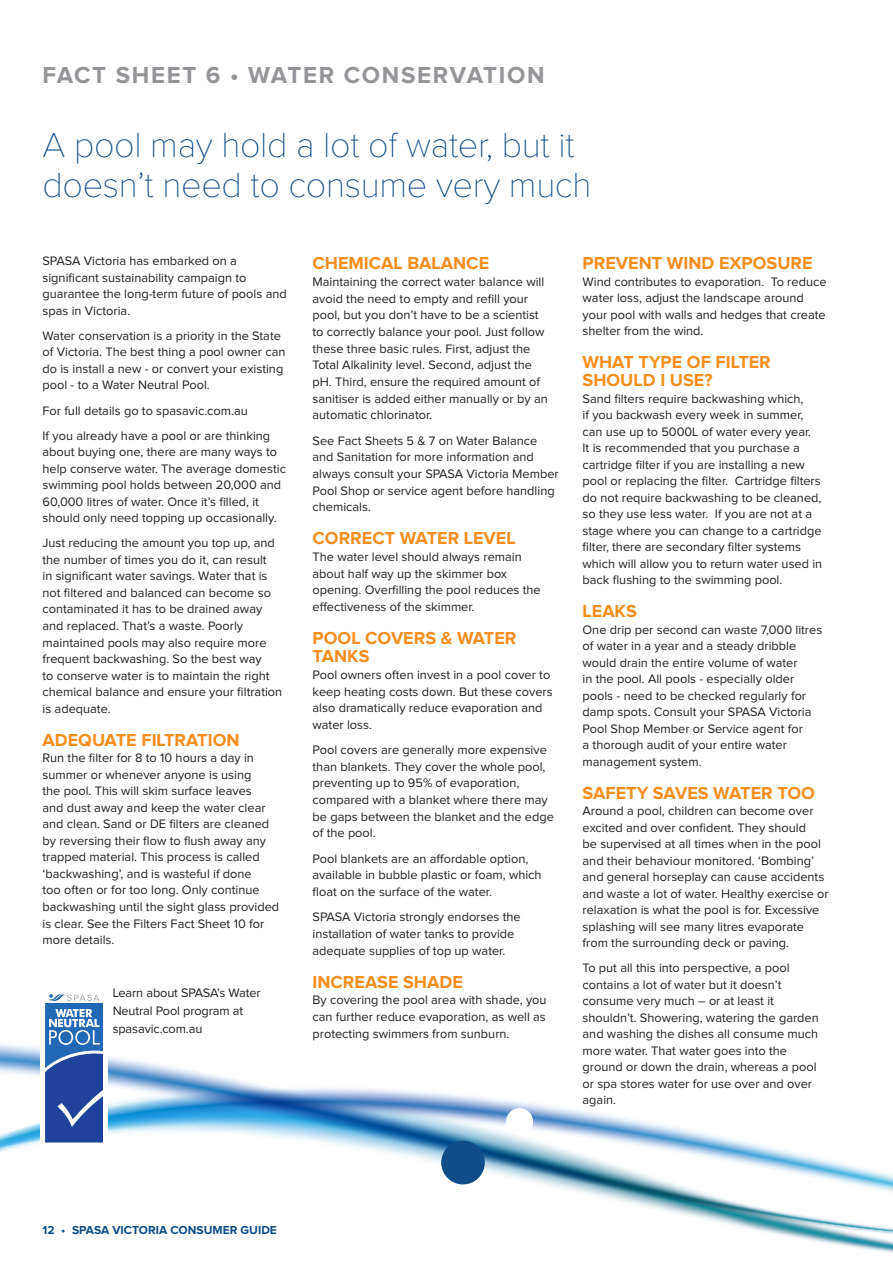
<style>
.page{position:relative;width:893px;height:1263px;background:#fff}
.page>*{position:absolute;margin:0;border:0;box-sizing:border-box;transform-origin:0 0}
.FS_Heading_Small{font:100 36px/40.5px "Proxima Nova T";letter-spacing:-.01em;color:#0e4d88}
.FS_title_text{font:700 24px "Proxima Nova";letter-spacing:.07em;color:#939598}
.subhead2{font:700 18px/18.1px "Proxima Nova";color:#f68e1e}
.body{font:12.75px/16.5px "Proxima Nova";color:#231f20}
.t1{font:700 12px "Proxima Nova";color:#0e4d88}
</style>
<div class="page">
<svg style="left:0;top:1044px;width:893px;height:209px"></svg>
<div style="left:506px;top:1108px;width:27px;height:27px;background:#fff;border-radius:50%"></div>
<div style="left:441px;top:1141px;width:44px;height:43px;background:#0e4d88;border-radius:50%"></div>
<div style="left:40px;top:984px;width:68px;height:165px;background:#fff"></div>
<svg style="left:45px;top:994px;width:58px;height:148px;background:#4870b4"></svg>
<p class="FS_title_text" style="left:43px;top:64px;width:504px">FACT SHEET 6 • WATER CONSERVATION</p>
<p class="FS_Heading_Small" style="left:43px;top:122px;width:550px">A pool may hold a lot of water, but it doesn’t need to consume very much</p>
<p class="body" style="left:43px;top:253px;width:246px">SPASA Victoria has embarked on a significant sustainability campaign to guarantee the long-term future of pools and spas in Victoria.</p>
<p class="body" style="left:43px;top:328px;width:245px">Water conservation is a priority in the State of Victoria. The best thing a pool owner can do is install a new - or convert your existing pool - to a Water Neutral Pool.</p>
<p class="body" style="left:43px;top:403px;width:207px">For full details go to spasavic.com.au</p>
<p class="body" style="left:43px;top:428px;width:245px">If you already have a pool or are thinking about buying one, there are many ways to help conserve water. The average domestic swimming pool holds between 20,000 and 60,000 litres of water. Once it’s filled, it should only need topping up occasionally.</p>
<p class="body" style="left:43px;top:535px;width:241px">Just reducing the amount you top up, and the number of times you do it, can result<br>in significant water savings. Water that is not filtered and balanced can become so contaminated it has to be drained away and replaced. That’s a waste. Poorly maintained pools may also require more frequent backwashing. So the best way<br>to conserve water is to maintain the right chemical balance and ensure your filtration is adequate.</p>
<p class="subhead2" style="left:43px;top:731px;width:199px">ADEQUATE FILTRATION</p>
<p class="body" style="left:43px;top:750px;width:238px">Run the filter for 8 to 10 hours a day in summer or whenever anyone is using<br>the pool. This will skim surface leaves<br>and dust away and keep the water clear and clean. Sand or DE filters are cleaned by reversing their flow to flush away any trapped material. This process is called ‘backwashing’, and is wasteful if done<br>too often or for too long. Only continue backwashing until the sight glass provided is clear. See the Filters Fact Sheet 10 for more details.</p>
<p class="body" style="left:113px;top:984px;width:149px;line-height:18px">Learn about SPASA’s Water<br>Neutral Pool program at spasavic.com.au</p>
<p class="subhead2" style="left:313px;top:255px;width:178px">CHEMICAL BALANCE</p>
<p class="body" style="left:313px;top:274px;width:237px">Maintaining the correct water balance will avoid the need to empty and refill your pool, but you don’t have to be a scientist to correctly balance your pool. Just follow these three basic rules. First, adjust the Total Alkalinity level. Second, adjust the pH. Third, ensure the required amount of sanitiser is added either manually or by an automatic chlorinator.</p>
<p class="body" style="left:313px;top:433px;width:248px">See Fact Sheets 5 &amp; 7 on Water Balance and Sanitation for more information and always consult your SPASA Victoria Member Pool Shop or service agent before handling chemicals.</p>
<p class="subhead2" style="left:313px;top:530px;width:205px">CORRECT WATER LEVEL</p>
<p class="body" style="left:313px;top:549px;width:230px">The water level should always remain about half way up the skimmer box opening. Overfilling the pool reduces the effectiveness of the skimmer.</p>
<p class="subhead2" style="left:313px;top:630px;width:205px">POOL COVERS &amp; WATER<br>TANKS</p>
<p class="body" style="left:313px;top:667px;width:242px">Pool owners often invest in a pool cover to keep heating costs down. But these covers also dramatically reduce evaporation and water loss.</p>
<p class="body" style="left:313px;top:742px;width:243px">Pool covers are generally more expensive than blankets. They cover the whole pool, preventing up to 95% of evaporation, compared with a blanket where there may be gaps between the blanket and the edge of the pool.</p>
<p class="body" style="left:313px;top:851px;width:231px">Pool blankets are an affordable option, available in bubble plastic or foam, which float on the surface of the water.</p>
<p class="body" style="left:313px;top:909px;width:210px">SPASA Victoria strongly endorses the installation of water tanks to provide adequate supplies of top up water.</p>
<p class="subhead2" style="left:313px;top:973px;width:152px">INCREASE SHADE</p>
<p class="body" style="left:313px;top:992px;width:236px;text-align:justify">By covering the pool area with shade, you can further reduce evaporation, as well as protecting swimmers from sunburn.</p>
<p class="subhead2" style="left:583px;top:255px;width:232px">PREVENT WIND EXPOSURE</p>
<p class="body" style="left:583px;top:274px;width:245px">Wind contributes to evaporation. To reduce water loss, adjust the landscape around your pool with walls and hedges that create shelter from the wind.</p>
<p class="subhead2" style="left:583px;top:354px;width:190px">WHAT TYPE OF FILTER<br>SHOULD I USE?</p>
<p class="body" style="left:583px;top:391px;width:241px">Sand filters require backwashing which,<br>if you backwash every week in summer, can use up to 5000L of water every year.<br>It is recommended that you purchase a cartridge filter if you are installing a new pool or replacing the filter. Cartridge filters do not require backwashing to be cleaned, so they use less water. If you are not at a stage where you can change to a cartridge filter, there are secondary filter systems which will allow you to return water used in back flushing to the swimming pool.</p>
<p class="subhead2" style="left:583px;top:603px;width:56px">LEAKS</p>
<p class="body" style="left:583px;top:622px;width:241px">One drip per second can waste 7,000 litres of water in a year and a steady dribble would drain the entire volume of water<br>in the pool. All pools - especially older pools - need to be checked regularly for damp spots. Consult your SPASA Victoria Pool Shop Member or Service agent for<br>a thorough audit of your entire water management system.</p>
<p class="subhead2" style="left:583px;top:784px;width:234px">SAFETY SAVES WATER TOO</p>
<p class="body" style="left:583px;top:803px;width:248px">Around a pool, children can become over excited and over confident. They should<br>be supervised at all times when in the pool and their behaviour monitored. ‘Bombing’ and general horseplay can cause accidents and waste a lot of water. Healthy exercise or relaxation is what the pool is for. Excessive splashing will see many litres evaporate from the surrounding deck or paving.</p>
<p class="body" style="left:583px;top:960px;width:238px">To put all this into perspective, a pool contains a lot of water but it doesn’t consume very much – or at least it shouldn’t. Showering, watering the garden and washing the dishes all consume much more water. That water goes into the ground or down the drain, whereas a pool or spa stores water for use over and over again.</p>
<p class="t1" style="left:43px;top:1225px;width:236px">12 • SPASA VICTORIA CONSUMER GUIDE</p>
</div>
